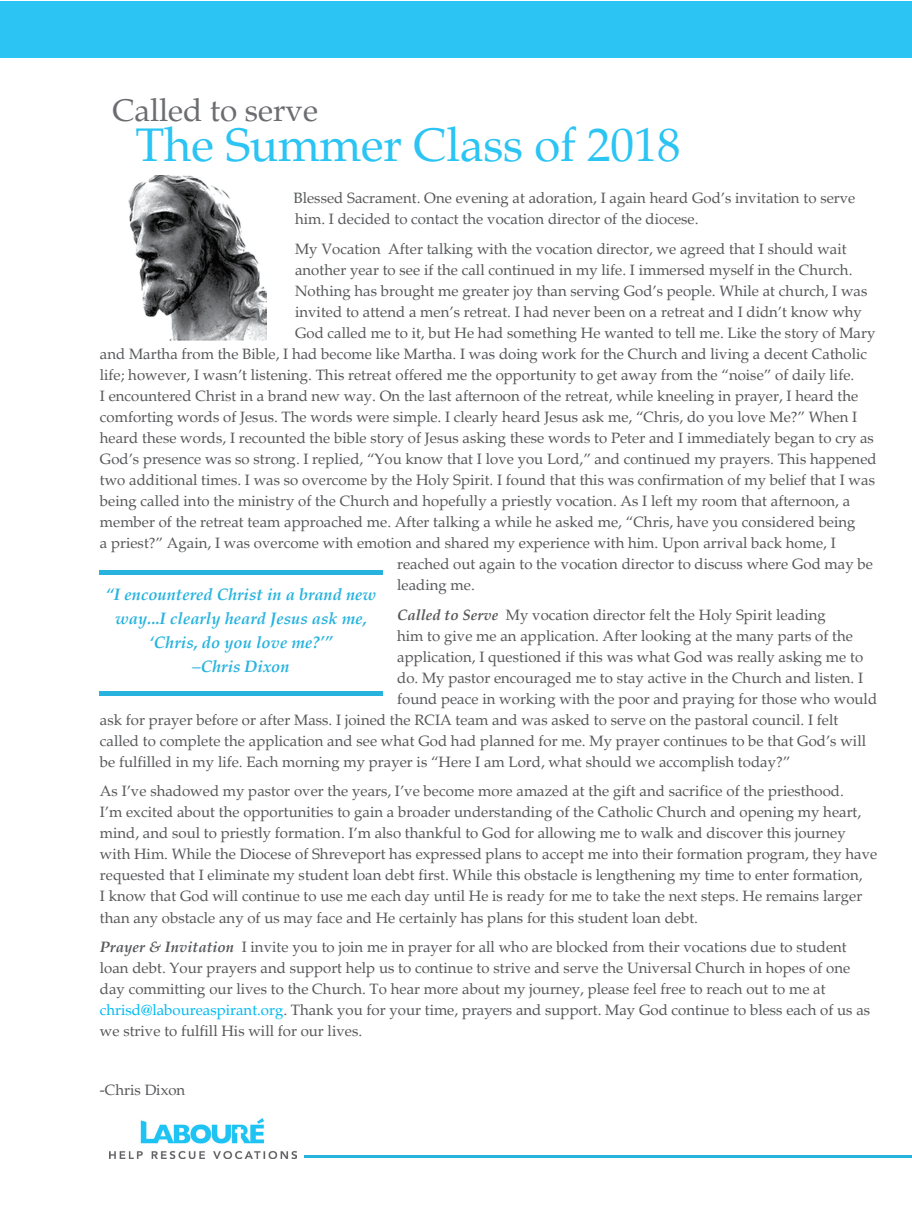
<style>
.page{position:relative;width:912px;height:1207px;background:#fff}
.page>*{position:absolute;margin:0;border:0;box-sizing:border-box;transform-origin:0 0}
.t1{font:47.25px "Palatino";letter-spacing:-.005em;color:#2bc4f3}
.t2{font:31.5px "Palatino";letter-spacing:-.005em;color:#6c6d70}
.Quotes{font:italic 700 16.5px/24px "Palatino";color:#28b3de;text-align:center}
.Body_Text{font:15px/21px "Palatino";color:#57585a}
.s1{font-weight:700;font-style:italic}
.s2{color:#00baf1}
</style>
<div class="page">
<div style="left:0;top:1px;width:911px;height:57px;background:#2bc4f3"></div>
<div style="left:99px;top:570px;width:283px;height:5px;background:#28b3de"></div>
<img style="left:128px;top:175px;width:138px;height:165px">
<img style="left:110px;top:1118px;width:186px;height:40px">
<hr style="left:99px;top:691px;width:283px;height:4px;background:#28b3de">
<hr style="left:304px;top:1154px;width:607px;height:3px;background:#28b3de">
<p class="t2" style="left:112px;top:91px;width:207px">Called to serve</p>
<p class="t1" style="left:135px;top:117px;width:546px">The Summer Class of 2018</p>
<p class="Body_Text" style="left:293px;top:188px;width:563px">Blessed Sacrament. One evening at adoration, I again heard God’s invitation to serve him. I decided to contact the vocation director of the diocese.</p>
<p class="Body_Text" style="left:295px;top:239px;width:553px">My Vocation After talking with the vocation director, we agreed that I should wait</p>
<p class="Body_Text" style="left:295px;top:260px;width:558px">another year to see if the call continued in my life. I immersed myself in the Church.</p>
<p class="Body_Text" style="left:295px;top:281px;width:573px">Nothing has brought me greater joy than serving God’s people. While at church, I was</p>
<p class="Body_Text" style="left:295px;top:302px;width:568px">invited to attend a men’s retreat. I had never been on a retreat and I didn’t know why</p>
<p class="Body_Text" style="left:295px;top:323px;width:581px">God called me to it, but He had something He wanted to tell me. Like the story of Mary</p>
<p class="Body_Text" style="left:100px;top:344px;width:768px">and Martha from the Bible, I had become like Martha. I was doing work for the Church and living a decent Catholic</p>
<p class="Body_Text" style="left:100px;top:365px;width:755px">life; however, I wasn’t listening. This retreat offered me the opportunity to get away from the “noise” of daily life.</p>
<p class="Body_Text" style="left:100px;top:386px;width:759px">I encountered Christ in a brand new way. On the last afternoon of the retreat, while kneeling in prayer, I heard the</p>
<p class="Body_Text" style="left:100px;top:407px;width:758px">comforting words of Jesus. The words were simple. I clearly heard Jesus ask me, “Chris, do you love Me?” When I</p>
<p class="Body_Text" style="left:100px;top:428px;width:775px">heard these words, I recounted the bible story of Jesus asking these words to Peter and I immediately began to cry as</p>
<p class="Body_Text" style="left:100px;top:449px;width:778px">God’s presence was so strong. I replied, “You know that I love you Lord,” and continued my prayers. This happened</p>
<p class="Body_Text" style="left:100px;top:470px;width:776px">two additional times. I was so overcome by the Holy Spirit. I found that this was confirmation of my belief that I was</p>
<p class="Body_Text" style="left:100px;top:491px;width:751px">being called into the ministry of the Church and hopefully a priestly vocation. As I left my room that afternoon, a</p>
<p class="Body_Text" style="left:100px;top:512px;width:757px">member of the retreat team approached me. After talking a while he asked me, “Chris, have you considered being</p>
<p class="Body_Text" style="left:100px;top:533px;width:737px">a priest?” Again, I was overcome with emotion and shared my experience with him. Upon arrival back home, I</p>
<p class="Body_Text" style="left:397px;top:554px;width:477px">reached out again to the vocation director to discuss where God may be</p>
<p class="Body_Text" style="left:397px;top:575px;width:79px">leading me.</p>
<p class="Body_Text" style="left:397px;top:604px;width:430px"><span class="s1">Called to Serve</span> My vocation director felt the Holy Spirit leading</p>
<p class="Body_Text" style="left:397px;top:625px;width:457px">him to give me an application. After looking at the many parts of the</p>
<p class="Body_Text" style="left:397px;top:646px;width:467px">application, I questioned if this was what God was really asking me to</p>
<p class="Body_Text" style="left:397px;top:667px;width:467px">do. My pastor encouraged me to stay active in the Church and listen. I</p>
<p class="Body_Text" style="left:397px;top:688px;width:481px">found peace in working with the poor and praying for those who would</p>
<p class="Body_Text" style="left:100px;top:709px;width:739px">ask for prayer before or after Mass. I joined the RCIA team and was asked to serve on the pastoral council. I felt</p>
<p class="Body_Text" style="left:100px;top:730px;width:767px">called to complete the application and see what God had planned for me. My prayer continues to be that God’s will</p>
<p class="Body_Text" style="left:100px;top:751px;width:691px">be fulfilled in my life. Each morning my prayer is “Here I am Lord, what should we accomplish today?”</p>
<p class="Body_Text" style="left:100px;top:781px;width:778px">As I’ve shadowed my pastor over the years, I’ve become more amazed at the gift and sacrifice of the priesthood.<br>I’m excited about the opportunities to gain a broader understanding of the Catholic Church and opening my heart, mind, and soul to priestly formation. I’m also thankful to God for allowing me to walk and discover this journey with Him. While the Diocese of Shreveport has expressed plans to accept me into their formation program, they have requested that I eliminate my student loan debt first. While this obstacle is lengthening my time to enter formation,<br>I know that God will continue to use me each day until He is ready for me to take the next steps. He remains larger than any obstacle any of us may face and He certainly has plans for this student loan debt.</p>
<p class="Body_Text" style="left:100px;top:937px;width:771px"><span class="s1">Prayer &amp; Invitation</span> I invite you to join me in prayer for all who are blocked from their vocations due to student loan debt. Your prayers and support help us to continue to strive and serve the Universal Church in hopes of one day committing our lives to the Church. To hear more about my journey, please feel free to reach out to me at <span class="s2">chrisd@laboureaspirant.org</span>. Thank you for your time, prayers and support. May God continue to bless each of us as we strive to fulfill His will for our lives.</p>
<p class="Quotes" style="left:106px;top:582px;width:272px">“I encountered Christ in a brand new way...I clearly heard Jesus ask me, ‘Chris, do you love me?’”</p>
<p class="Quotes" style="left:192px;top:654px;width:99px">–Chris Dixon</p>
<p class="Body_Text" style="left:100px;top:1080px;width:87px">-Chris Dixon</p>
</div>
